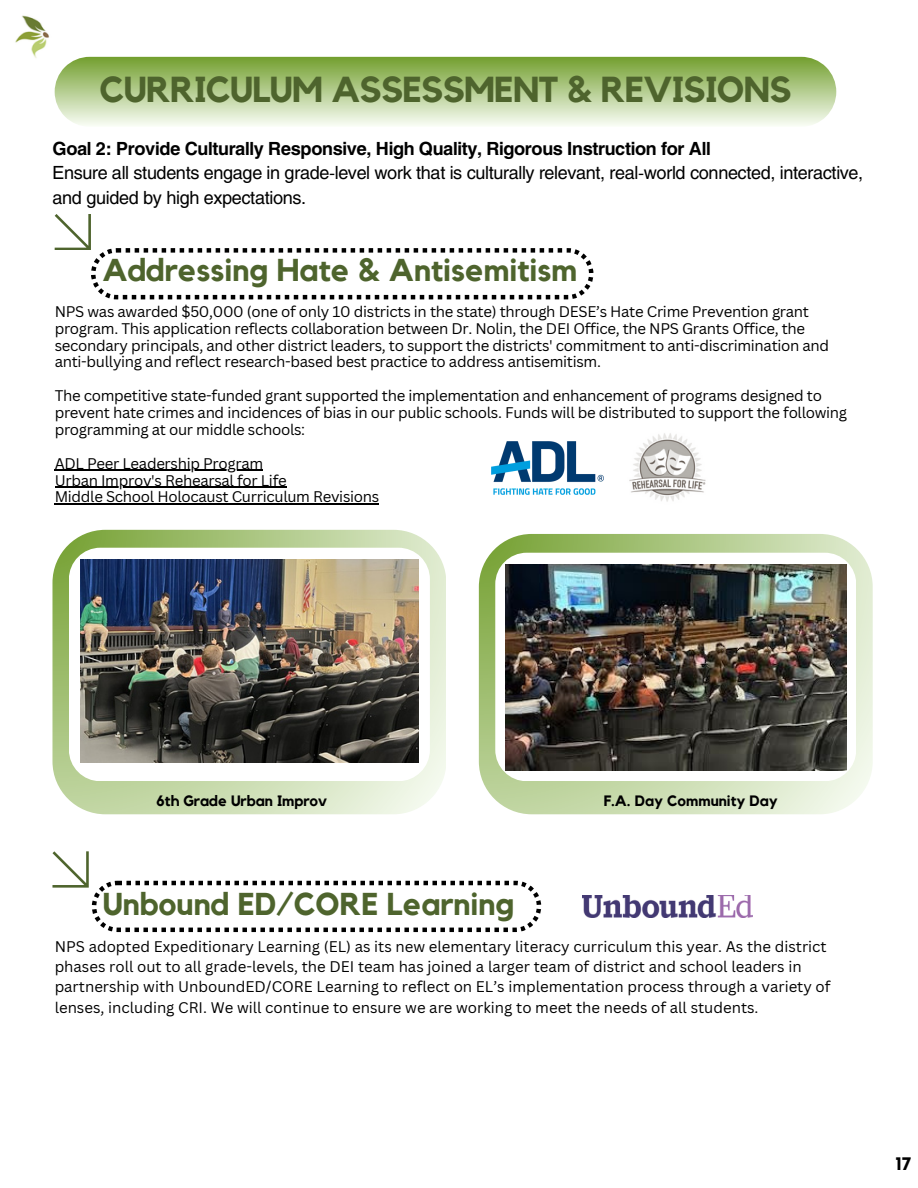
<style>
.page{position:relative;width:918px;height:1188px;background:#fff}
.page>*{position:absolute;margin:0;border:0;box-sizing:border-box;transform-origin:0 0}
.t1{font:700 36px "Kollektif";letter-spacing:-.02em;color:#4e642d}
.t2{font:700 31.5px "Kollektif";color:#4e642d}
.t3{font:18px/24.8px "Helios";letter-spacing:-.02em;color:#000}
.t4{font:700 18px "Kollektif";color:#000}
.t5{font:15px/16.8px "Canva Sans";letter-spacing:-.02em;color:#000}
.t6{font:15px/20.2px "Canva Sans";color:#000}
.t7{font:700 15px "Kollektif";color:#000}
.s1{font-weight:700}
</style>
<div class="page">
<img style="left:15px;top:15px;width:34px;height:43px">
<svg style="left:55px;top:57px;width:781px;height:69px;background:#b6ce93"></svg>
<svg style="left:55px;top:214px;width:538px;height:85px"></svg>
<hr style="left:55px;top:470px;width:208px;height:1px;background:#000">
<hr style="left:55px;top:487px;width:231px;height:1px;background:#000">
<hr style="left:55px;top:504px;width:324px;height:1px;background:#000">
<img style="left:491px;top:441px;width:113px;height:54px">
<img style="left:629px;top:433px;width:77px;height:69px">
<img style="left:582px;top:895px;width:170px;height:22px">
<svg style="left:52px;top:530px;width:394px;height:284px;background:#c4d8a7"></svg>
<svg style="left:479px;top:534px;width:394px;height:280px;background:#c4d7a7"></svg>
<svg style="left:69px;top:548px;width:361px;height:233px"></svg>
<img style="left:80px;top:559px;width:339px;height:204px">
<svg style="left:495px;top:553px;width:361px;height:228px"></svg>
<img style="left:506px;top:564px;width:340px;height:206px">
<svg style="left:52px;top:852px;width:489px;height:80px"></svg>
<p class="t1" style="left:99px;top:73px;width:694px">CURRICULUM ASSESSMENT &amp; REVISIONS</p>
<p class="t3" style="left:52px;top:135px;width:812px"><span class="s1">Goal 2: Provide Culturally Responsive, High Quality, Rigorous Instruction for All<br></span>Ensure all students engage in grade-level work that is culturally relevant, real-world connected, interactive, and guided by high expectations.</p>
<p class="t2" style="left:102px;top:256px;width:476px">Addressing Hate &amp; Antisemitism</p>
<h1 class="t5" style="left:55px;top:303px;width:776px">NPS was awarded $50,000 (one of only 10 districts in the state) through DESE’s Hate Crime Prevention grant program. This application reflects collaboration between Dr. Nolin, the DEI Office, the NPS Grants Office, the secondary principals, and other district leaders, to support the districts' commitment to anti-discrimination and anti-bullying and reflect research-based best practice to address antisemitism.</h1>
<h3 class="t5" style="left:55px;top:387px;width:794px">The competitive state-funded grant supported the implementation and enhancement of programs designed to prevent hate crimes and incidences of bias in our public schools. Funds will be distributed to support the following programming at our middle schools:</h3>
<p class="t5" style="left:55px;top:454px;width:210px">ADL Peer Leadership Program</p>
<h2 class="t5" style="left:55px;top:471px;width:234px">Urban Improv's Rehearsal for Life</h2>
<p class="t5" style="left:55px;top:488px;width:326px">Middle School Holocaust Curriculum Revisions</p>
<p class="t7" style="left:156px;top:793px;width:172px">6th Grade Urban Improv</p>
<h2 class="t7" style="left:604px;top:793px;width:175px">F.A. Day Community Day</h2>
<p class="t2" style="left:103px;top:889px;width:413px">Unbound ED/CORE Learning</p>
<p class="t6" style="left:55px;top:936px;width:777px">NPS adopted Expeditionary Learning (EL) as its new elementary literacy curriculum this year. As the district phases roll out to all grade-levels, the DEI team has joined a larger team of district and school leaders in partnership with UnboundED/CORE Learning to reflect on EL’s implementation process through a variety of lenses, including CRI. We will continue to ensure we are working to meet the needs of all students.</p>
<p class="t4" style="left:895px;top:1156px;width:18px">17</p>
</div>
